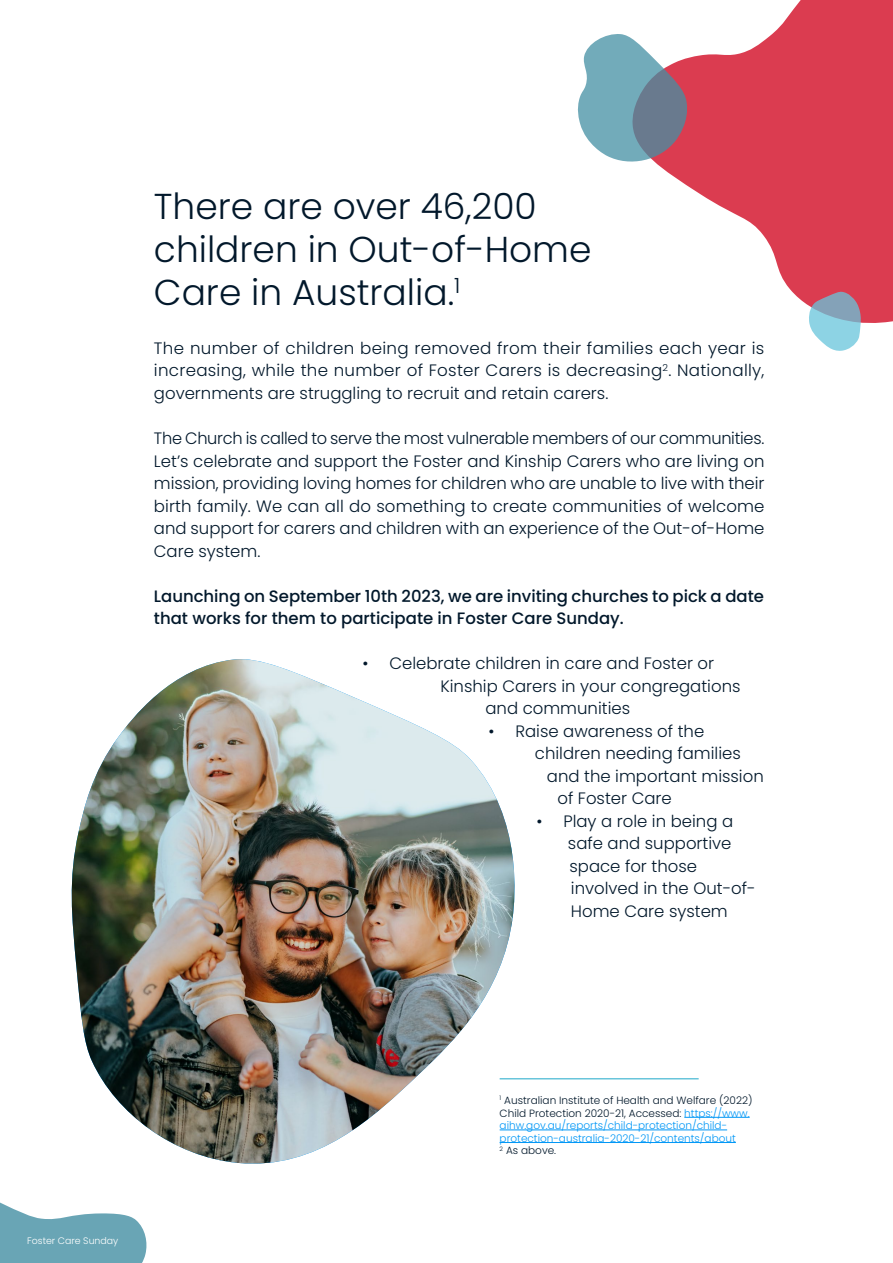
<style>
.page{position:relative;width:893px;height:1263px;background:#fff}
.page>*{position:absolute;margin:0;border:0;box-sizing:border-box;transform-origin:0 0}
.t1{font:300 36px/43.2px "Poppins";color:#02182b}
.t2{font:300 16.5px/22.5px "Poppins";color:#02182b;text-align:justify}
.t3{font:500 16.5px/22.5px "Poppins";color:#02182b}
.t4{font:300 10.5px/12.6px "Poppins";color:#0197f6}
.t5{font:300 9.45px "Poppins";color:#fff}
.s1{color:#02182b}
</style>
<div class="page">
<svg style="left:661px;top:0;width:232px;height:323px;fill:#db3c50"></svg>
<svg style="left:577px;top:33px;width:113px;height:134px"></svg>
<svg style="left:808px;top:291px;width:53px;height:60px;background:#a3b8c8"></svg>
<img style="left:71px;top:659px;width:445px;height:505px">
<svg style="left:0;top:1202px;width:147px;height:61px"></svg>
<hr style="left:684px;top:1117px;width:66px;height:1px;background:#0197f6">
<hr style="left:500px;top:1130px;width:227px;height:1px;background:#0197f6">
<hr style="left:500px;top:1142px;width:236px;height:1px;background:#0197f6">
<hr style="left:500px;top:1078px;width:199px;height:1px;background:#68c5db">
<h1 class="t1" style="left:154px;top:184px;width:439px">There are over 46,200 children in Out-of-Home<br>Care in Australia.<sup>1</sup></h1>
<p class="t2" style="left:154px;top:337px;width:612px">The number of children being removed from their families each year is increasing, while the number of Foster Carers is decreasing<sup>2</sup>. Nationally, governments are struggling to recruit and retain carers.</p>
<p class="t2" style="left:154px;top:427px;width:612px">The Church is called to serve the most vulnerable members of our communities.<br>Let’s celebrate and support the Foster and Kinship Carers who are living on mission, providing loving homes for children who are unable to live with their birth family. We can all do something to create communities of welcome and support for carers and children with an experience of the Out-of-Home Care system.</p>
<p class="t3" style="left:154px;top:584px;width:612px">Launching on September 10th 2023, we are inviting churches to pick a date that works for them to participate in Foster Care Sunday.</p>
<p class="t2" style="left:362px;top:652px;width:353px">• Celebrate children in care and Foster or</p>
<p class="t2" style="left:440px;top:675px;width:302px">Kinship Carers in your congregations</p>
<p class="t2" style="left:485px;top:697px;width:146px">and communities</p>
<p class="t2" style="left:488px;top:720px;width:217px">• Raise awareness of the</p>
<p class="t2" style="left:535px;top:742px;width:207px">children needing families</p>
<p class="t2" style="left:547px;top:765px;width:218px">and the important mission</p>
<p class="t2" style="left:557px;top:787px;width:116px">of Foster Care</p>
<p class="t2" style="left:568px;top:810px;width:189px;text-align:left;text-indent:-31px">• Play a role in being a safe and supportive space for those involved in the Out-of-<br>Home Care system</p>
<p class="t5" style="left:27px;top:1235px;width:93px">Foster Care Sunday</p>
<p class="t4" style="left:500px;top:1094px;width:254px"><sup>1</sup> <span class="s1">Australian Institute of Health and Welfare (2022)<br>Child Protection 2020-21, Accessed:</span> https://www. aihw.gov.au/reports/child-protection/child&shy;protection-australia-2020-21/contents/about<br><sup>2</sup> <span class="s1">As above.</span></p>
</div>
